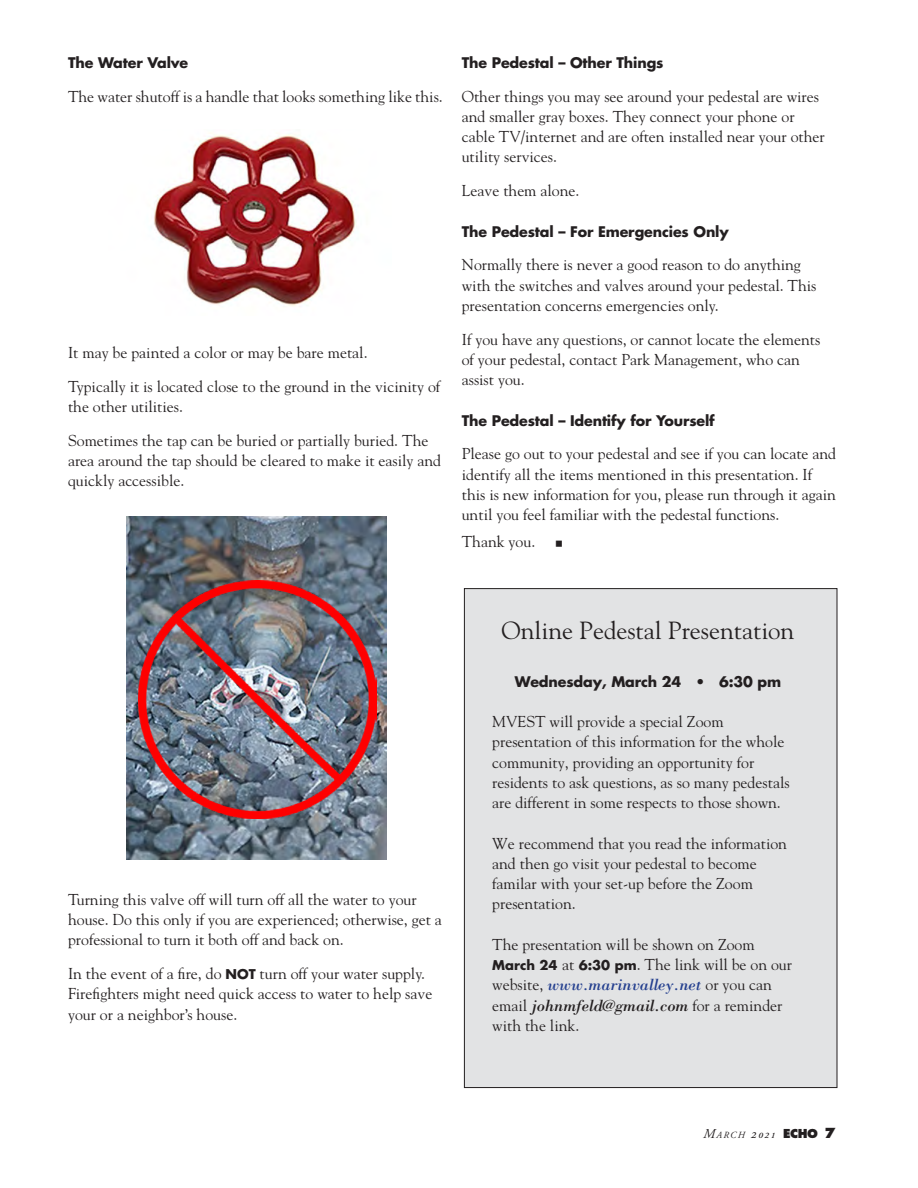
<style>
.page{position:relative;width:918px;height:1188px;background:#fff}
.page>*{position:absolute;margin:0;border:0;box-sizing:border-box;transform-origin:0 0}
.t1{font:24.75px "Goudy Std";color:#231f20}
.t2{font:15.75px/20.2px "Goudy Std";color:#231f20}
.t3{font:700 14.25px "Futura Std";letter-spacing:-.01em;color:#231f20}
.t4{font:italic 9.45px "Adobe Garamond Pro";color:#231f20}
.s1{font-family:"Minion Pro";font-size:21px}
.s2{font-family:"Futura Std";font-weight:700;font-size:13.2px}
.s3{font-family:"Bodoni Std";font-style:italic;font-size:16.5px;color:#25408f}
.s4{font-family:"Bodoni Std";font-style:italic;font-size:16.5px}
.s5{font-size:13.5px}
.s6{font-family:"Futura Std";font-weight:800;font-style:normal;font-size:12px}
.s7{font-family:"Futura Std";font-weight:800;font-style:normal;font-size:13.5px}
</style>
<div class="page">
<img style="left:126px;top:517px;width:260px;height:342px">
<img style="left:139px;top:581px;width:237px;height:237px">
<div style="left:464px;top:589px;width:373px;height:499px;background:#e2e3e4"></div>
<img style="left:154px;top:133px;width:202px;height:174px">
<p class="t3" style="left:68px;top:53px;width:122px">The Water Valve</p>
<p class="t2" style="left:68px;top:86px;width:376px">The water shutoff is a handle that looks something like this.</p>
<p class="t2" style="left:68px;top:336px;width:374px;line-height:33.8px">It may be painted a color or may be bare metal.<br>Typically it is located close to the ground in the vicinity of</p>
<p class="t2" style="left:68px;top:390px;width:362px;line-height:33.8px">the other utilities.<br>Sometimes the tap can be buried or partially buried. The</p>
<p class="t2" style="left:68px;top:450px;width:375px">area around the tap should be cleared to make it easily and quickly accessible.</p>
<p class="t3" style="left:462px;top:53px;width:203px">The Pedestal – Other Things</p>
<p class="t2" style="left:462px;top:86px;width:365px">Other things you may see around your pedestal are wires and smaller gray boxes. They connect your phone or cable TV/internet and are often installed near your other utility services.</p>
<p class="t2" style="left:462px;top:180px;width:119px">Leave them alone.</p>
<p class="t3" style="left:462px;top:222px;width:268px">The Pedestal – For Emergencies Only</p>
<p class="t2" style="left:462px;top:255px;width:356px">Normally there is never a good reason to do anything with the switches and valves around your pedestal. This presentation concerns emergencies only.</p>
<p class="t2" style="left:462px;top:329px;width:360px">If you have any questions, or cannot locate the elements of your pedestal, contact Park Management, who can assist you.</p>
<p class="t3" style="left:462px;top:411px;width:254px">The Pedestal – Identify for Yourself</p>
<p class="t2" style="left:462px;top:444px;width:376px">Please go out to your pedestal and see if you can locate and identify all the items mentioned in this presentation. If this is new information for you, please run through it again until you feel familiar with the pedestal functions.</p>
<p class="t2" style="left:462px;top:531px;width:103px">Thank you. <span class="s1">■</span></p>
<p class="t2" style="left:68px;top:889px;width:375px">Turning this valve off will turn off all the water to your house. Do this only if you are experienced; otherwise, get a professional to turn it both off and back on.</p>
<p class="t2" style="left:68px;top:963px;width:366px">In the event of a fire, do <span class="s2">NOT</span> turn off your water supply.<br>Firefighters might need quick access to water to help save your or a neighbor’s house.</p>
<h1 class="t1" style="left:502px;top:616px;width:294px">Online Pedestal Presentation</h1>
<p class="t3" style="left:515px;top:672px;width:268px">Wednesday, March 24 • 6:30 pm</p>
<p class="t2" style="left:492px;top:711px;width:299px">MVEST will provide a special Zoom presentation of this information for the whole community, providing an opportunity for residents to ask questions, as so many pedestals are different in some respects to those shown.</p>
<p class="t2" style="left:492px;top:833px;width:296px">We recommend that you read the information and then go visit your pedestal to become familar with your set-up before the Zoom presentation.</p>
<p class="t2" style="left:492px;top:934px;width:301px">The presentation will be shown on Zoom<br><span class="s2">March 24</span> at <span class="s2">6:30 pm</span>. The link will be on our</p>
<p class="t2" style="left:492px;top:975px;width:292px">website, <span class="s3">www.marinvalley.net</span> or you can email <span class="s4">johnmfeld@gmail.com</span> for a reminder</p>
<p class="t2" style="left:492px;top:1015px;width:89px">with the link.</p>
<p class="t4" style="left:703px;top:1129px;width:134px"><span class="s5">M</span>ARCH <span class="s5">2021</span> <span class="s6">ECHO</span> <span class="s7">7</span></p>
</div>
